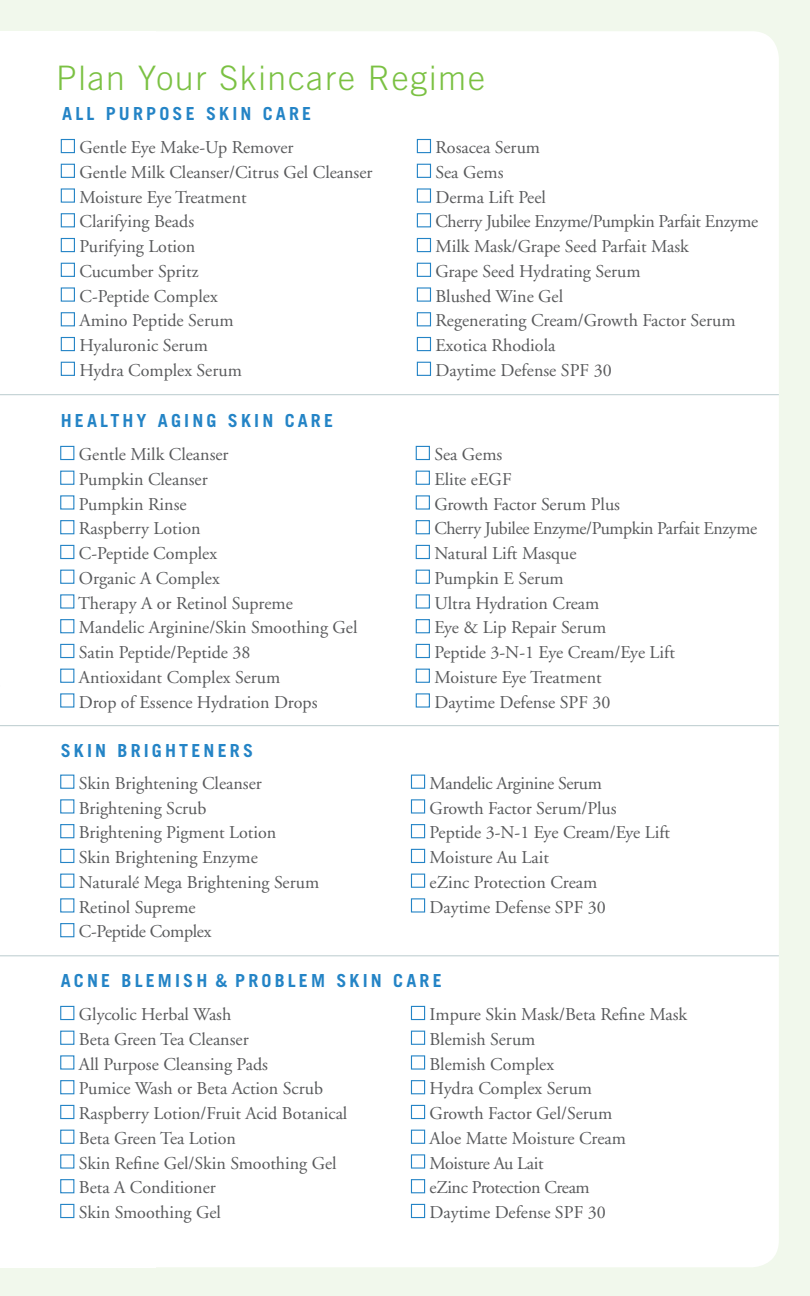
<style>
.page{position:relative;width:810px;height:1296px;background:#f1f8ec}
.page>*{position:absolute;margin:0;border:0;box-sizing:border-box;transform-origin:0 0}
.t1{font:300 33.75px "Trade Gothic";letter-spacing:.05em;color:#7bc143}
.t2{font:18px/24.8px "Adobe Garamond";color:#58595b}
.t3{font:700 18px "Trade Gothic";letter-spacing:.175em;color:#2484c6}
</style>
<div class="page">
<div style="left:41px;top:31px;width:738px;height:1236px;background:#fff;border-radius:27px"></div>
<div style="left:0;top:31px;width:155px;height:1236px;background:#fff"></div>
<div style="left:61px;top:139px;width:14px;height:14px;border:1px solid #2484c6"></div>
<div style="left:61px;top:164px;width:14px;height:14px;border:1px solid #2484c6"></div>
<div style="left:61px;top:188px;width:14px;height:15px;border:1px solid #2484c6"></div>
<div style="left:61px;top:213px;width:14px;height:14px;border:1px solid #2484c6"></div>
<div style="left:61px;top:238px;width:14px;height:14px;border:1px solid #2484c6"></div>
<div style="left:61px;top:263px;width:14px;height:14px;border:1px solid #2484c6"></div>
<div style="left:61px;top:287px;width:14px;height:15px;border:1px solid #2484c6"></div>
<div style="left:61px;top:312px;width:14px;height:14px;border:1px solid #2484c6"></div>
<div style="left:61px;top:337px;width:14px;height:14px;border:1px solid #2484c6"></div>
<div style="left:61px;top:362px;width:14px;height:14px;border:1px solid #2484c6"></div>
<div style="left:417px;top:139px;width:14px;height:14px;border:1px solid #2484c6"></div>
<div style="left:417px;top:164px;width:14px;height:14px;border:1px solid #2484c6"></div>
<div style="left:417px;top:188px;width:14px;height:15px;border:1px solid #2484c6"></div>
<div style="left:417px;top:213px;width:14px;height:14px;border:1px solid #2484c6"></div>
<div style="left:417px;top:238px;width:14px;height:14px;border:1px solid #2484c6"></div>
<div style="left:417px;top:263px;width:14px;height:14px;border:1px solid #2484c6"></div>
<div style="left:417px;top:287px;width:14px;height:15px;border:1px solid #2484c6"></div>
<div style="left:417px;top:312px;width:14px;height:14px;border:1px solid #2484c6"></div>
<div style="left:417px;top:337px;width:14px;height:14px;border:1px solid #2484c6"></div>
<div style="left:417px;top:362px;width:14px;height:14px;border:1px solid #2484c6"></div>
<div style="left:60px;top:446px;width:14px;height:14px;border:1px solid #2484c6"></div>
<div style="left:60px;top:471px;width:14px;height:14px;border:1px solid #2484c6"></div>
<div style="left:60px;top:495px;width:14px;height:15px;border:1px solid #2484c6"></div>
<div style="left:60px;top:520px;width:14px;height:14px;border:1px solid #2484c6"></div>
<div style="left:60px;top:545px;width:14px;height:14px;border:1px solid #2484c6"></div>
<div style="left:60px;top:570px;width:14px;height:14px;border:1px solid #2484c6"></div>
<div style="left:60px;top:594px;width:14px;height:15px;border:1px solid #2484c6"></div>
<div style="left:60px;top:619px;width:14px;height:14px;border:1px solid #2484c6"></div>
<div style="left:60px;top:644px;width:14px;height:14px;border:1px solid #2484c6"></div>
<div style="left:60px;top:669px;width:14px;height:14px;border:1px solid #2484c6"></div>
<div style="left:60px;top:693px;width:14px;height:15px;border:1px solid #2484c6"></div>
<div style="left:416px;top:446px;width:14px;height:14px;border:1px solid #2484c6"></div>
<div style="left:416px;top:471px;width:14px;height:14px;border:1px solid #2484c6"></div>
<div style="left:416px;top:495px;width:14px;height:15px;border:1px solid #2484c6"></div>
<div style="left:416px;top:520px;width:14px;height:14px;border:1px solid #2484c6"></div>
<div style="left:416px;top:545px;width:14px;height:14px;border:1px solid #2484c6"></div>
<div style="left:416px;top:570px;width:14px;height:14px;border:1px solid #2484c6"></div>
<div style="left:416px;top:594px;width:14px;height:15px;border:1px solid #2484c6"></div>
<div style="left:416px;top:619px;width:14px;height:14px;border:1px solid #2484c6"></div>
<div style="left:416px;top:644px;width:14px;height:14px;border:1px solid #2484c6"></div>
<div style="left:416px;top:669px;width:14px;height:14px;border:1px solid #2484c6"></div>
<div style="left:416px;top:693px;width:14px;height:15px;border:1px solid #2484c6"></div>
<div style="left:60px;top:1006px;width:14px;height:14px;border:1px solid #2484c6"></div>
<div style="left:60px;top:1031px;width:14px;height:14px;border:1px solid #2484c6"></div>
<div style="left:60px;top:1055px;width:14px;height:15px;border:1px solid #2484c6"></div>
<div style="left:60px;top:1080px;width:14px;height:14px;border:1px solid #2484c6"></div>
<div style="left:60px;top:1105px;width:14px;height:14px;border:1px solid #2484c6"></div>
<div style="left:60px;top:1130px;width:14px;height:14px;border:1px solid #2484c6"></div>
<div style="left:60px;top:1154px;width:14px;height:15px;border:1px solid #2484c6"></div>
<div style="left:60px;top:1179px;width:14px;height:14px;border:1px solid #2484c6"></div>
<div style="left:60px;top:1204px;width:14px;height:14px;border:1px solid #2484c6"></div>
<div style="left:411px;top:1006px;width:14px;height:14px;border:1px solid #2484c6"></div>
<div style="left:411px;top:1031px;width:14px;height:14px;border:1px solid #2484c6"></div>
<div style="left:411px;top:1055px;width:14px;height:15px;border:1px solid #2484c6"></div>
<div style="left:411px;top:1080px;width:14px;height:14px;border:1px solid #2484c6"></div>
<div style="left:411px;top:1105px;width:14px;height:14px;border:1px solid #2484c6"></div>
<div style="left:411px;top:1130px;width:14px;height:14px;border:1px solid #2484c6"></div>
<div style="left:411px;top:1154px;width:14px;height:15px;border:1px solid #2484c6"></div>
<div style="left:411px;top:1179px;width:14px;height:14px;border:1px solid #2484c6"></div>
<div style="left:411px;top:1204px;width:14px;height:14px;border:1px solid #2484c6"></div>
<div style="left:60px;top:775px;width:14px;height:14px;border:1px solid #2484c6"></div>
<div style="left:60px;top:799px;width:14px;height:15px;border:1px solid #2484c6"></div>
<div style="left:60px;top:824px;width:14px;height:14px;border:1px solid #2484c6"></div>
<div style="left:60px;top:849px;width:14px;height:14px;border:1px solid #2484c6"></div>
<div style="left:60px;top:874px;width:14px;height:14px;border:1px solid #2484c6"></div>
<div style="left:60px;top:898px;width:14px;height:15px;border:1px solid #2484c6"></div>
<div style="left:60px;top:923px;width:14px;height:14px;border:1px solid #2484c6"></div>
<div style="left:411px;top:775px;width:14px;height:14px;border:1px solid #2484c6"></div>
<div style="left:411px;top:799px;width:14px;height:15px;border:1px solid #2484c6"></div>
<div style="left:411px;top:824px;width:14px;height:14px;border:1px solid #2484c6"></div>
<div style="left:411px;top:849px;width:14px;height:14px;border:1px solid #2484c6"></div>
<div style="left:411px;top:874px;width:14px;height:14px;border:1px solid #2484c6"></div>
<div style="left:411px;top:898px;width:14px;height:15px;border:1px solid #2484c6"></div>
<hr style="left:0;top:394px;width:779px;height:1px;background:#c2d1d3">
<hr style="left:0;top:955px;width:779px;height:1px;background:#c2d1d3">
<hr style="left:0;top:725px;width:779px;height:1px;background:#c2d1d3">
<h1 class="t1" style="left:56px;top:58px;width:430px">Plan Your Skincare Regime</h1>
<p class="t3" style="left:62px;top:103px;width:251px">ALL PURPOSE SKIN CARE</p>
<p class="t2" style="left:79px;top:136px;width:295px">Gentle Eye Make-Up Remover<br>Gentle Milk Cleanser/Citrus Gel Cleanser<br>Moisture Eye Treatment<br>Clarifying Beads<br>Purifying Lotion<br>Cucumber Spritz<br>C-Peptide Complex<br>Amino Peptide Serum<br>Hyaluronic Serum<br>Hydra Complex Serum</p>
<p class="t2" style="left:436px;top:136px;width:324px">Rosacea Serum<br>Sea Gems<br>Derma Lift Peel<br>Cherry Jubilee Enzyme/Pumpkin Parfait Enzyme<br>Milk Mask/Grape Seed Parfait Mask<br>Grape Seed Hydrating Serum<br>Blushed Wine Gel<br>Regenerating Cream/Growth Factor Serum<br>Exotica Rhodiola<br>Daytime Defense SPF 30</p>
<p class="t3" style="left:61px;top:410px;width:274px">HEALTHY AGING SKIN CARE</p>
<p class="t2" style="left:78px;top:442px;width:281px">Gentle Milk Cleanser<br>Pumpkin Cleanser<br>Pumpkin Rinse<br>Raspberry Lotion<br>C-Peptide Complex<br>Organic A Complex<br>Therapy A or Retinol Supreme<br>Mandelic Arginine/Skin Smoothing Gel<br>Satin Peptide/Peptide 38<br>Antioxidant Complex Serum<br>Drop of Essence Hydration Drops</p>
<p class="t2" style="left:434px;top:442px;width:324px">Sea Gems<br>Elite eEGF<br>Growth Factor Serum Plus<br>Cherry Jubilee Enzyme/Pumpkin Parfait Enzyme<br>Natural Lift Masque<br>Pumpkin E Serum<br>Ultra Hydration Cream<br>Eye &amp; Lip Repair Serum<br>Peptide 3-N-1 Eye Cream/Eye Lift<br>Moisture Eye Treatment<br>Daytime Defense SPF 30</p>
<p class="t3" style="left:61px;top:739px;width:194px">SKIN BRIGHTENERS</p>
<p class="t2" style="left:79px;top:771px;width:242px">Skin Brightening Cleanser<br>Brightening Scrub<br>Brightening Pigment Lotion<br>Skin Brightening Enzyme<br>Naturalé Mega Brightening Serum<br>Retinol Supreme<br>C-Peptide Complex</p>
<p class="t2" style="left:430px;top:771px;width:242px">Mandelic Arginine Serum<br>Growth Factor Serum/Plus<br>Peptide 3-N-1 Eye Cream/Eye Lift<br>Moisture Au Lait<br>eZinc Protection Cream<br>Daytime Defense SPF 30</p>
<p class="t3" style="left:61px;top:970px;width:382px">ACNE BLEMISH &amp; PROBLEM SKIN CARE</p>
<p class="t2" style="left:79px;top:1002px;width:270px">Glycolic Herbal Wash<br>Beta Green Tea Cleanser<br>All Purpose Cleansing Pads<br>Pumice Wash or Beta Action Scrub<br>Raspberry Lotion/Fruit Acid Botanical<br>Beta Green Tea Lotion<br>Skin Refine Gel/Skin Smoothing Gel<br>Beta A Conditioner<br>Skin Smoothing Gel</p>
<p class="t2" style="left:430px;top:1002px;width:259px">Impure Skin Mask/Beta Refine Mask<br>Blemish Serum<br>Blemish Complex<br>Hydra Complex Serum<br>Growth Factor Gel/Serum<br>Aloe Matte Moisture Cream<br>Moisture Au Lait<br>eZinc Protection Cream<br>Daytime Defense SPF 30</p>
</div>
